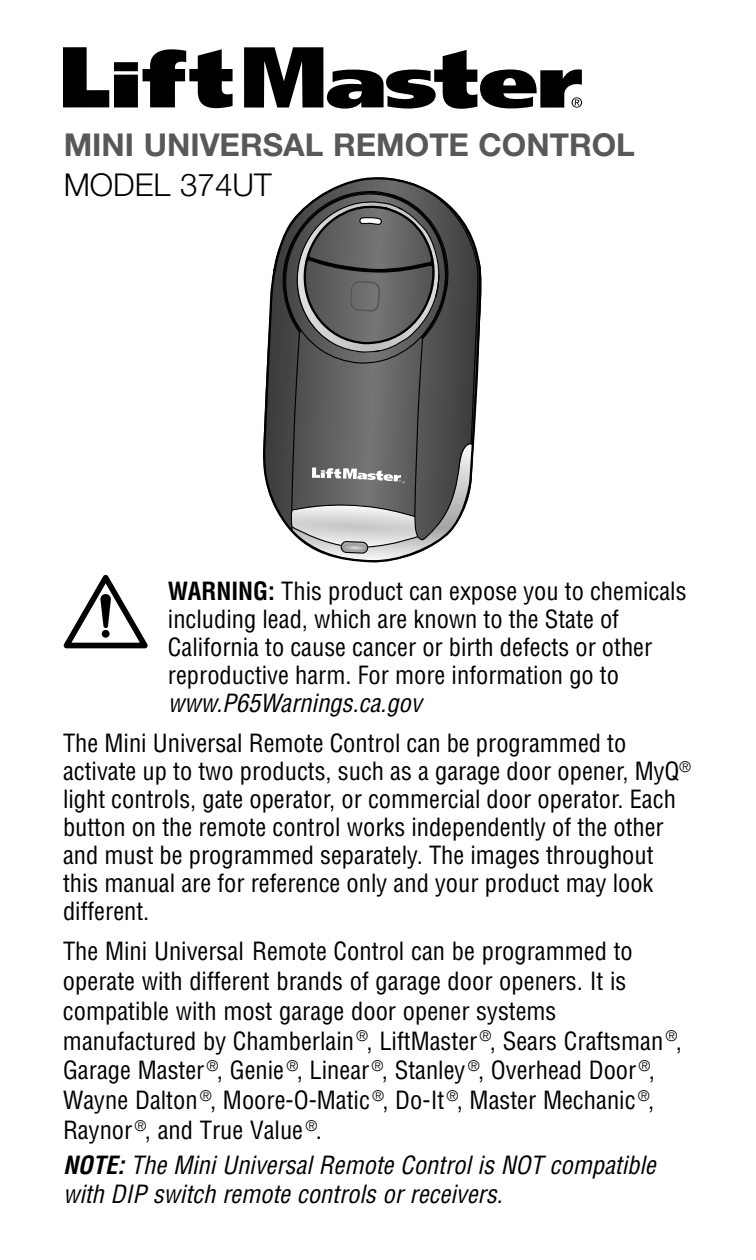
<style>
.page{position:relative;width:756px;height:1260px;background:#fff}
.page>*{position:absolute;margin:0;border:0;box-sizing:border-box;transform-origin:0 0}
.t1{font:700 31.5px "Helvetica Neue";color:#585858}
.t2{font:300 31.5px "Helvetica Neue";color:#000}
.t3{font:condensed 24.5px/28px "Helvetica LT Std";color:#000}
.t4{font:italic condensed 24.5px/29.8px "Helvetica LT Std";color:#000}
.s1{font-weight:700}
</style>
<div class="page">
<svg style="left:263px;top:177px;width:219px;height:386px"></svg>
<svg style="left:63px;top:47px;width:170px;height:61px"></svg>
<svg style="left:244px;top:47px;width:338px;height:62px"></svg>
<svg style="left:64px;top:575px;width:84px;height:73px"></svg>
<p class="t1" style="left:64px;top:133px;width:573px">MINI UNIVERSAL REMOTE CONTROL</p>
<p class="t2" style="left:64px;top:174px;width:210px">MODEL 374UT</p>
<p class="t3" style="left:168px;top:578px;width:520px"><span class="s1">WARNING:</span> This product can expose you to chemicals including lead, which are known to the State of California to cause cancer or birth defects or other reproductive harm. For more information go to</p>
<p class="t4" style="left:168px;top:690px;width:255px">www.P65Warnings.ca.gov</p>
<p class="t3" style="left:63px;top:731px;width:630px">The Mini Universal Remote Control can be programmed to activate up to two products, such as a garage door opener, MyQ<sup>® </sup>light controls, gate operator, or commercial door operator. Each button on the remote control works independently of the other and must be programmed separately. The images throughout this manual are for reference only and your product may look different.</p>
<p class="t3" style="left:63px;top:938px;width:620px;line-height:29.8px">The Mini Universal Remote Control can be programmed to operate with different brands of garage door openers. It is compatible with most garage door opener systems manufactured by Chamberlain <sup>®</sup>, LiftMaster <sup>®</sup>, Sears Craftsman <sup>®</sup>, Garage Master <sup>®</sup>, Genie <sup>®</sup>, Linear <sup>®</sup>, Stanley <sup>®</sup>, Overhead Door <sup>®</sup>, Wayne Dalton <sup>®</sup>, Moore-O-Matic <sup>®</sup>, Do-It <sup>®</sup>, Master Mechanic <sup>®</sup>, Raynor <sup>®</sup>, and True Value <sup>®</sup>.</p>
<p class="t4" style="left:63px;top:1151px;width:594px"><span class="s1">NOTE:</span> The Mini Universal Remote Control is NOT compatible with DIP switch remote controls or receivers.</p>
</div>
